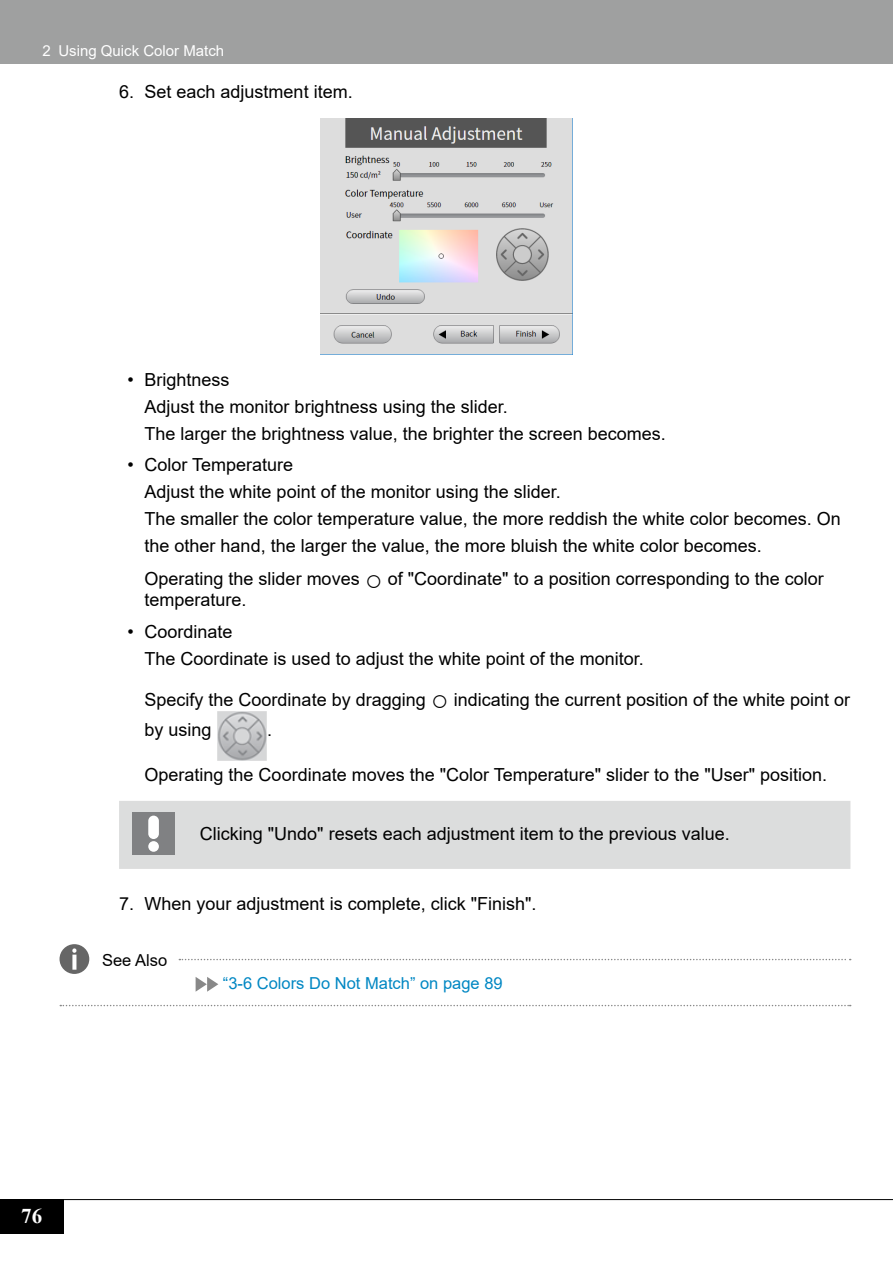
<style>
.page{position:relative;width:893px;height:1263px;background:#fff}
.page>*{position:absolute;margin:0;border:0;box-sizing:border-box;transform-origin:0 0}
.t1{font:700 21px "Times New Roman";color:#fff}
.t2{font:18px/27px "Arial";color:#000}
.t3{font:16.5px "Arial";color:#0087c3}
.t4{font:16.5px "Arial";color:#000}
.t5{font:15px "Arial";color:#fff}
.s1{font-size:30px}
</style>
<div class="page">
<div style="left:0;top:0;width:893px;height:64px;background:#9fa0a0"></div>
<div style="left:0;top:1199px;width:64px;height:34px;background:#000"></div>
<hr style="left:59px;top:1199px;width:834px;height:1px;background:#000">
<svg style="left:179px;top:959px;width:672px;height:1px"></svg>
<svg style="left:60px;top:1005px;width:791px;height:1px"></svg>
<img style="left:321px;top:118px;width:251px;height:236px">
<img style="left:217px;top:711px;width:50px;height:50px">
<div style="left:119px;top:801px;width:731px;height:68px;background:#dcdddd"></div>
<div style="left:132px;top:812px;width:42px;height:43px;background:#808183"></div>
<div style="left:148px;top:841px;width:11px;height:11px;background:#fff;border-radius:50%"></div>
<div style="left:148px;top:816px;width:11px;height:23px;background:#fff;border-radius:5px"></div>
<div style="left:60px;top:944px;width:29px;height:30px;background:#666;border-radius:50%"></div>
<svg style="left:72px;top:954px;width:4px;height:16px"></svg>
<svg style="left:72px;top:948px;width:5px;height:5px"></svg>
<svg style="left:196px;top:977px;width:22px;height:15px"></svg>
<p class="t5" style="left:43px;top:40px;width:183px">2 Using Quick Color Match</p>
<p class="t2" style="left:119px;top:78px;width:235px">6. Set each adjustment item.</p>
<p class="t2" style="left:145px;top:366px;width:523px;text-indent:-17px">• Brightness<br>Adjust the monitor brightness using the slider.<br>The larger the brightness value, the brighter the screen becomes.</p>
<p class="t2" style="left:145px;top:451px;width:698px;text-indent:-17px">• Color Temperature<br>Adjust the white point of the monitor using the slider.<br>The smaller the color temperature value, the more reddish the white color becomes. On the other hand, the larger the value, the more bluish the white color becomes.</p>
<p class="t2" style="left:145px;top:568px;width:681px;line-height:21px">Operating the slider moves <span class="s1">○</span> of "Coordinate" to a position corresponding to the color temperature.</p>
<p class="t2" style="left:145px;top:618px;width:501px;text-indent:-17px">• Coordinate<br>The Coordinate is used to adjust the white point of the monitor.</p>
<p class="t2" style="left:145px;top:685px;width:707px;line-height:30px">Specify the Coordinate by dragging <span class="s1">○</span> indicating the current position of the white point or by using</p>
<p class="t2" style="left:267px;top:716px;width:7px">.</p>
<p class="t2" style="left:145px;top:761px;width:684px">Operating the Coordinate moves the "Color Temperature" slider to the "User" position.</p>
<p class="t2" style="left:200px;top:820px;width:531px">Clicking "Undo" resets each adjustment item to the previous value.</p>
<p class="t2" style="left:119px;top:890px;width:419px">7. When your adjustment is complete, click "Finish".</p>
<p class="t4" style="left:102px;top:948px;width:67px">See Also</p>
<p class="t3" style="left:223px;top:972px;width:281px">“3-6 Colors Do Not Match” on page 89</p>
<p class="t1" style="left:21px;top:1201px;width:22px">76</p>
</div>
